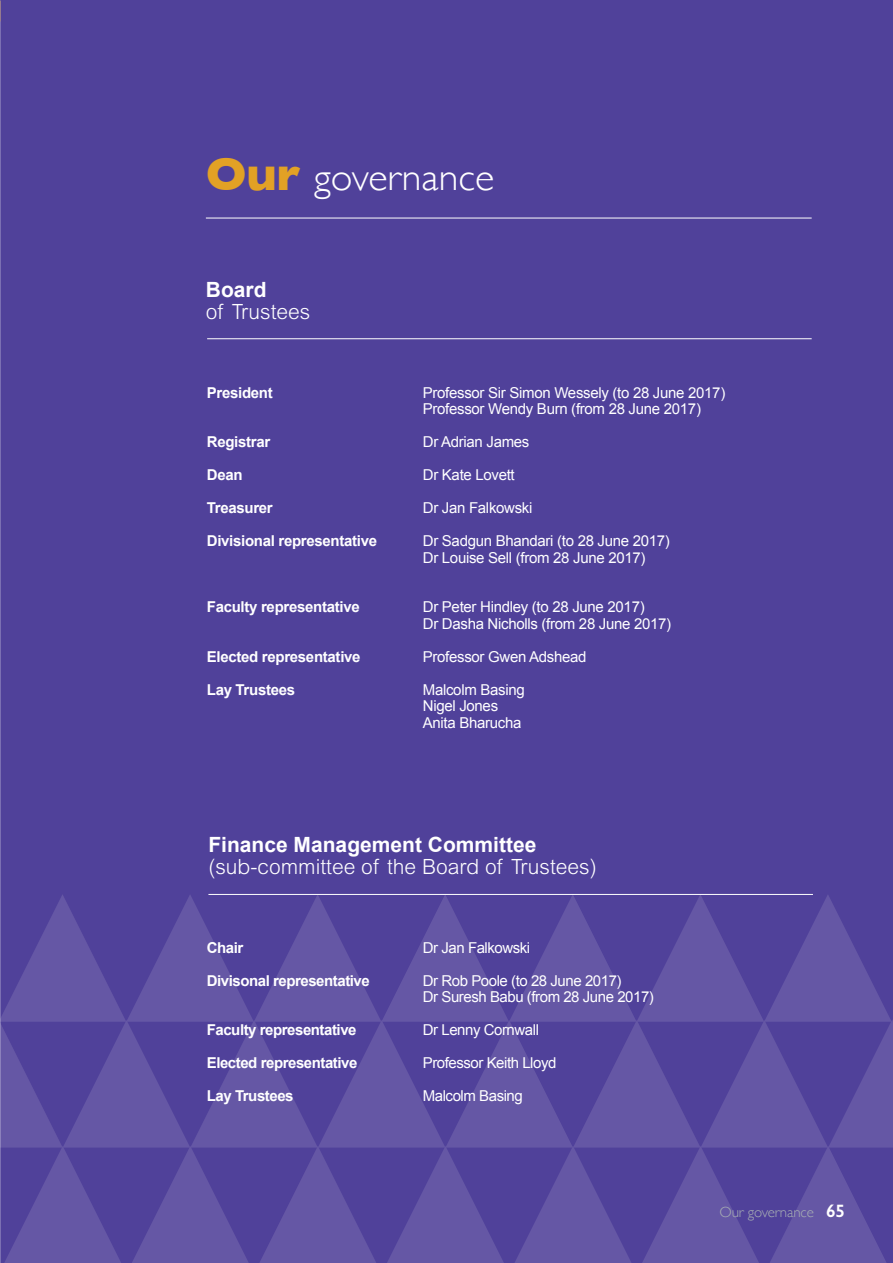
<style>
.page{position:relative;width:893px;height:1263px;background:#50419a}
.page>*{position:absolute;margin:0;border:0;box-sizing:border-box;transform-origin:0 0}
.t1{font:300 38.85px "Gill Sans";color:#fff}
.t2{font:300 21px "Arial MT Std";color:#fff}
.t3{font:700 21px "Arial";color:#fff}
.t4{font:15px/16.5px "Arial";letter-spacing:-.02em;color:#fff}
.t5{font:700 15px "Arial";letter-spacing:-.02em;color:#fff}
.t6{font:300 15px "Gill Sans";letter-spacing:-.01em;color:#a7aeb3}
.s1{font-weight:700;font-size:46.65px;color:#e2a125}
.s2{font-weight:600;font-size:18px;color:#fff}
</style>
<div class="page">
<svg style="left:0;top:894px;width:893px;height:369px"></svg>
<hr style="left:207px;top:338px;width:605px;height:1px;background:#fff">
<hr style="left:206px;top:218px;width:606px;height:1px;background:#fff">
<hr style="left:208px;top:894px;width:605px;height:1px;background:#fff">
<h1 class="t1" style="left:206px;top:147px;width:290px"><span class="s1">Our</span> governance</h1>
<h2 class="t3" style="left:206px;top:276px;width:62px">Board</h2>
<h2 class="t2" style="left:206px;top:300px;width:106px">of Trustees</h2>
<p class="t5" style="left:207px;top:382px;width:67px">President</p>
<p class="t4" style="left:423px;top:384px;width:304px">Professor Sir Simon Wessely (to 28 June 2017)<br>Professor Wendy Burn (from 28 June 2017)</p>
<p class="t5" style="left:207px;top:432px;width:65px">Registrar</p>
<p class="t4" style="left:423px;top:434px;width:108px">Dr Adrian James</p>
<p class="t5" style="left:207px;top:465px;width:37px">Dean</p>
<p class="t4" style="left:423px;top:467px;width:93px">Dr Kate Lovett</p>
<p class="t5" style="left:207px;top:498px;width:67px">Treasurer</p>
<p class="t4" style="left:423px;top:500px;width:111px">Dr Jan Falkowski</p>
<p class="t5" style="left:207px;top:531px;width:172px">Divisional representative</p>
<p class="t4" style="left:423px;top:533px;width:249px">Dr Sadgun Bhandari (to 28 June 2017)<br>Dr Louise Sell (from 28 June 2017)</p>
<p class="t5" style="left:207px;top:597px;width:154px">Faculty representative</p>
<p class="t4" style="left:423px;top:599px;width:250px">Dr Peter Hindley (to 28 June 2017)<br>Dr Dasha Nicholls (from 28 June 2017)</p>
<p class="t5" style="left:207px;top:646px;width:155px">Elected representative</p>
<p class="t4" style="left:423px;top:648px;width:165px">Professor Gwen Adshead</p>
<p class="t5" style="left:207px;top:679px;width:90px">Lay Trustees</p>
<p class="t4" style="left:423px;top:681px;width:103px">Malcolm Basing<br>Nigel Jones<br>Anita Bharucha</p>
<h2 class="t3" style="left:208px;top:830px;width:329px">Finance Management Committee</h2>
<h2 class="t2" style="left:208px;top:855px;width:390px">(sub-committee of the Board of Trustees)</h2>
<p class="t5" style="left:207px;top:937px;width:38px">Chair</p>
<p class="t4" style="left:423px;top:939px;width:109px">Dr Jan Falkowski</p>
<p class="t5" style="left:207px;top:970px;width:165px">Divisonal representative</p>
<p class="t4" style="left:423px;top:972px;width:233px">Dr Rob Poole (to 28 June 2017)<br>Dr Suresh Babu (from 28 June 2017)</p>
<p class="t5" style="left:207px;top:1020px;width:151px">Faculty representative</p>
<p class="t4" style="left:423px;top:1022px;width:118px">Dr Lenny Cornwall</p>
<p class="t5" style="left:207px;top:1053px;width:152px">Elected representative</p>
<p class="t4" style="left:423px;top:1055px;width:135px">Professor Keith Lloyd</p>
<p class="t5" style="left:207px;top:1086px;width:88px">Lay Trustees</p>
<p class="t4" style="left:423px;top:1088px;width:102px">Malcolm Basing</p>
<p class="t6" style="left:719px;top:1200px;width:127px">Our governance <span class="s2">65</span></p>
</div>
